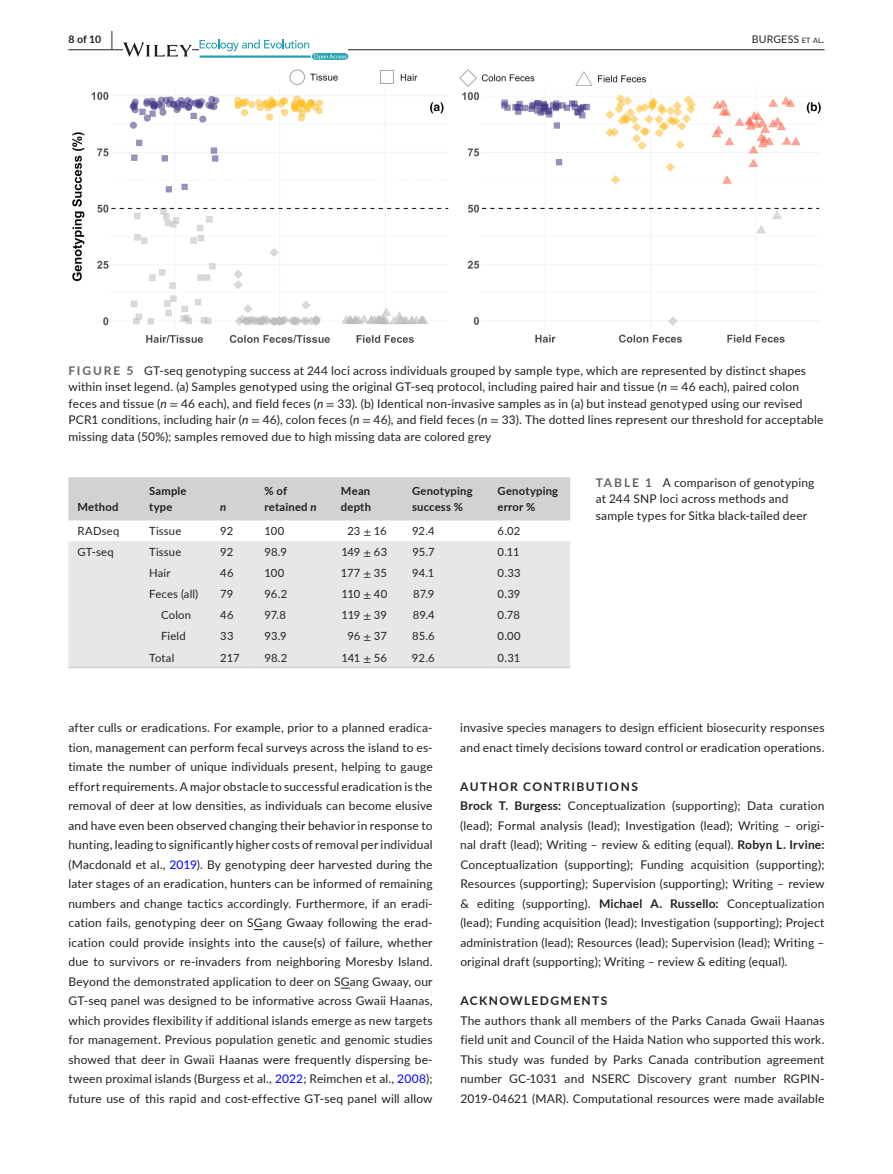
<style>
.page{position:relative;width:893px;height:1174px;background:#fff}
.page>*{position:absolute;margin:0;border:0;box-sizing:border-box;transform-origin:0 0}
.t1{font:12px/19.5px "Lato";letter-spacing:.015em;color:#231f20}
.t2{font:700 12px "Lato";letter-spacing:.115em;color:#231f20}
.t3{font:11.25px "Lato";letter-spacing:.01em;color:#231f20}
.t4{font:700 11.25px/15.8px "Lato";letter-spacing:.02em;color:#231f20}
.t5{font:italic 700 11.25px "Lato";color:#231f20}
.t6{font:10.5px "Lato";letter-spacing:.02em;color:#231f20}
.t7{font:700 10.5px "Lato";color:#231f20}
.s1{font-size:19.5px}
.s2{font-size:7.35px}
.s3{font-weight:700;color:#636366}
.s4{font-style:italic}
.s5{font-family:"STIX"}
.s6{color:#00f}
.s7{font-weight:700}
</style>
<div class="page">
<hr style="left:68px;top:49px;width:756px;height:1px;background:#231f20">
<svg style="left:123px;top:42px;width:69px;height:15px"></svg>
<svg style="left:200px;top:39px;width:148px;height:21px"></svg>
<img style="left:72px;top:69px;width:748px;height:274px">
<div style="left:68px;top:477px;width:502px;height:43px;background:#d1d2d4"></div>
<div style="left:68px;top:541px;width:502px;height:126px;background:#e6e7e9"></div>
<hr style="left:68px;top:667px;width:72px;height:1px;background:#d1d2d4">
<hr style="left:140px;top:667px;width:71px;height:1px;background:#d1d2d4">
<hr style="left:211px;top:667px;width:45px;height:1px;background:#d1d2d4">
<hr style="left:256px;top:667px;width:76px;height:1px;background:#d1d2d4">
<hr style="left:332px;top:667px;width:71px;height:1px;background:#d1d2d4">
<hr style="left:403px;top:667px;width:86px;height:1px;background:#d1d2d4">
<hr style="left:489px;top:667px;width:81px;height:1px;background:#d1d2d4">
<p class="t7" style="left:68px;top:31px;width:46px">8 of 10 <span class="s1">|</span></p>
<p class="t6" style="left:752px;top:31px;width:74px">BURGESS <span class="s2">et al</span>.</p>
<p class="t1" style="left:68px;top:362px;width:756px;line-height:16.5px"><span class="s3">FIGURE 5</span> GT-seq genotyping success at 244 loci across individuals grouped by sample type, which are represented by distinct shapes within inset legend. (a) Samples genotyped using the original GT-seq protocol, including paired hair and tissue (<span class="s4">n</span> <span class="s5">=</span> 46 each), paired colon feces and tissue (<span class="s4">n</span> <span class="s5">=</span> 46 each), and field feces (<span class="s4">n</span> <span class="s5">=</span> 33). (b) Identical non-invasive samples as in (a) but instead genotyped using our revised PCR1 conditions, including hair (<span class="s4">n</span> <span class="s5">=</span> 46), colon feces (<span class="s4">n</span> <span class="s5">=</span> 46), and field feces (<span class="s4">n</span> <span class="s5">=</span> 33). The dotted lines represent our threshold for acceptable missing data (50%); samples removed due to high missing data are colored grey</p>
<p class="t4" style="left:77px;top:499px;width:43px">Method</p>
<p class="t4" style="left:149px;top:483px;width:39px">Sample type</p>
<p class="t5" style="left:220px;top:499px;width:8px">n</p>
<p class="t4" style="left:265px;top:483px;width:53px">% of retained <span class="s4">n</span></p>
<p class="t4" style="left:341px;top:483px;width:32px">Mean depth</p>
<p class="t4" style="left:412px;top:483px;width:62px">Genotyping success %</p>
<p class="t4" style="left:498px;top:483px;width:62px">Genotyping error %</p>
<p class="t3" style="left:77px;top:523px;width:43px">RADseq</p>
<p class="t3" style="left:149px;top:523px;width:34px">Tissue</p>
<p class="t3" style="left:220px;top:523px;width:15px">92</p>
<p class="t3" style="left:264px;top:523px;width:21px">100</p>
<p class="t3" style="left:347px;top:523px;width:41px">23 <span class="s5">±</span> 16</p>
<p class="t3" style="left:412px;top:523px;width:24px">92.4</p>
<p class="t3" style="left:498px;top:523px;width:24px">6.02</p>
<p class="t3" style="left:77px;top:544px;width:38px">GT-seq</p>
<p class="t3" style="left:149px;top:544px;width:34px">Tissue</p>
<p class="t3" style="left:220px;top:544px;width:15px">92</p>
<p class="t3" style="left:264px;top:544px;width:24px">98.9</p>
<p class="t3" style="left:341px;top:544px;width:47px">149 <span class="s5">±</span> 63</p>
<p class="t3" style="left:412px;top:544px;width:24px">95.7</p>
<p class="t3" style="left:498px;top:544px;width:23px">0.11</p>
<p class="t3" style="left:149px;top:565px;width:23px">Hair</p>
<p class="t3" style="left:220px;top:565px;width:15px">46</p>
<p class="t3" style="left:264px;top:565px;width:21px">100</p>
<p class="t3" style="left:341px;top:565px;width:48px">177 <span class="s5">±</span> 35</p>
<p class="t3" style="left:412px;top:565px;width:24px">94.1</p>
<p class="t3" style="left:498px;top:565px;width:24px">0.33</p>
<p class="t3" style="left:149px;top:586px;width:51px">Feces (all)</p>
<p class="t3" style="left:220px;top:586px;width:15px">79</p>
<p class="t3" style="left:264px;top:586px;width:24px">96.2</p>
<p class="t3" style="left:341px;top:586px;width:47px">110 <span class="s5">±</span> 40</p>
<p class="t3" style="left:413px;top:586px;width:23px">87.9</p>
<p class="t3" style="left:498px;top:586px;width:24px">0.39</p>
<p class="t3" style="left:161px;top:607px;width:32px">Colon</p>
<p class="t3" style="left:220px;top:607px;width:15px">46</p>
<p class="t3" style="left:264px;top:607px;width:23px">97.8</p>
<p class="t3" style="left:342px;top:607px;width:47px">119 <span class="s5">±</span> 39</p>
<p class="t3" style="left:413px;top:607px;width:23px">89.4</p>
<p class="t3" style="left:498px;top:607px;width:24px">0.78</p>
<p class="t3" style="left:161px;top:628px;width:26px">Field</p>
<p class="t3" style="left:220px;top:628px;width:15px">33</p>
<p class="t3" style="left:264px;top:628px;width:24px">93.9</p>
<p class="t3" style="left:348px;top:628px;width:41px">96 <span class="s5">±</span> 37</p>
<p class="t3" style="left:412px;top:628px;width:24px">85.6</p>
<p class="t3" style="left:498px;top:628px;width:25px">0.00</p>
<p class="t3" style="left:149px;top:649px;width:27px">Total</p>
<p class="t3" style="left:220px;top:649px;width:21px">217</p>
<p class="t3" style="left:264px;top:649px;width:24px">98.2</p>
<p class="t3" style="left:342px;top:649px;width:47px">141 <span class="s5">±</span> 56</p>
<p class="t3" style="left:412px;top:649px;width:24px">92.6</p>
<p class="t3" style="left:498px;top:649px;width:24px">0.31</p>
<p class="t1" style="left:596px;top:474px;width:220px;line-height:16.5px"><span class="s3">TABLE 1</span> A comparison of genotyping at 244 SNP loci across methods and sample types for Sitka black-tailed deer</p>
<p class="t1" style="left:68px;top:717px;width:366px;text-align:justify">after culls or eradications. For example, prior to a planned eradica&shy;tion, management can perform fecal surveys across the island to es&shy;timate the number of unique individuals present, helping to gauge effort requirements. A major obstacle to successful eradication is the removal of deer at low densities, as individuals can become elusive and have even been observed changing their behavior in response to hunting, leading to significantly higher costs of removal per individual (Macdonald et al., <span class="s6">2019</span>). By genotyping deer harvested during the later stages of an eradication, hunters can be informed of remaining numbers and change tactics accordingly. Furthermore, if an eradi&shy;cation fails, genotyping deer on SGang Gwaay following the erad&shy;ication could provide insights into the cause(s) of failure, whether due to survivors or re-invaders from neighboring Moresby Island.<br>Beyond the demonstrated application to deer on SGang Gwaay, our GT-seq panel was designed to be informative across Gwaii Haanas, which provides flexibility if additional islands emerge as new targets for management. Previous population genetic and genomic studies showed that deer in Gwaii Haanas were frequently dispersing be&shy;tween proximal islands (Burgess et al., <span class="s6">2022</span>; Reimchen et al., <span class="s6">2008</span>); future use of this rapid and cost-effective GT-seq panel will allow</p>
<p class="t1" style="left:460px;top:717px;width:366px">invasive species managers to design efficient biosecurity responses and enact timely decisions toward control or eradication operations.</p>
<p class="t1" style="left:460px;top:776px;width:366px"><span class="s7">AUTHOR CONTRIBUTIONS<br>Brock T. Burgess:</span> Conceptualization (supporting); Data curation (lead); Formal analysis (lead); Investigation (lead); Writing – origi&shy;nal draft (lead); Writing – review &amp; editing (equal). <span class="s7">Robyn L. Irvine:<br></span>Conceptualization (supporting); Funding acquisition (supporting); Resources (supporting); Supervision (supporting); Writing – review &amp; editing (supporting). <span class="s7">Michael A. Russello:</span> Conceptualization (lead); Funding acquisition (lead); Investigation (supporting); Project administration (lead); Resources (lead); Supervision (lead); Writing – original draft (supporting); Writing – review &amp; editing (equal).</p>
<p class="t2" style="left:460px;top:992px;width:148px">ACKNOWLEDGMENTS</p>
<p class="t1" style="left:460px;top:1010px;width:366px;text-align:justify">The authors thank all members of the Parks Canada Gwaii Haanas field unit and Council of the Haida Nation who supported this work.<br>This study was funded by Parks Canada contribution agreement number GC-1031 and NSERC Discovery grant number RGPIN-2019-04621 (MAR). Computational resources were made available</p>
</div>
